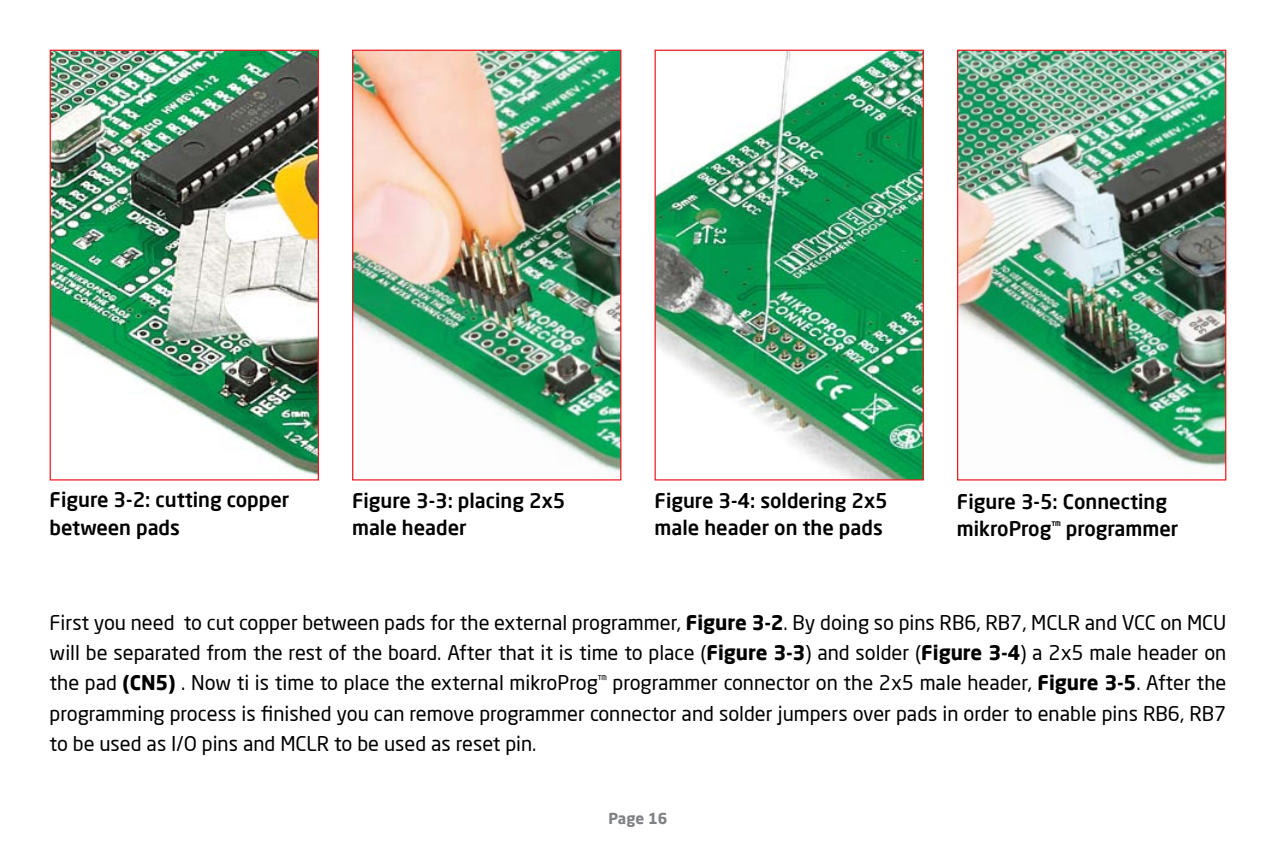
<style>
.page{position:relative;width:1276px;height:851px;background:#fff}
.page>*{position:absolute;margin:0;border:0;box-sizing:border-box;transform-origin:0 0}
.t1{font:20px/30px "Neo Sans Pro";color:#000;text-align:justify}
.t2{font:500 20px/27.5px "Neo Sans Pro";color:#000}
.t3{font:700 15px "Neo Sans Pro";color:#808285}
.s1{font-weight:700}
</style>
<div class="page">
<img style="left:52px;top:52px;width:265px;height:424px">
<div style="left:50px;top:50px;width:269px;height:430px;border:1px solid #ed1c24"></div>
<img style="left:354px;top:52px;width:265px;height:420px">
<div style="left:352px;top:50px;width:269px;height:430px;border:1px solid #ed1c24"></div>
<img style="left:656px;top:52px;width:266px;height:426px">
<div style="left:654px;top:50px;width:270px;height:430px;border:1px solid #ed1c24"></div>
<img style="left:959px;top:52px;width:265px;height:414px">
<div style="left:957px;top:50px;width:269px;height:430px;border:1px solid #ed1c24"></div>
<p class="t2" style="left:50px;top:486px;width:241px">Figure 3-2: cutting copper between pads</p>
<p class="t2" style="left:352px;top:486px;width:215px">Figure 3-3: placing 2x5 male header</p>
<p class="t2" style="left:654px;top:486px;width:235px">Figure 3-4: soldering 2x5 male header on the pads</p>
<p class="t2" style="left:957px;top:487px;width:223px">Figure 3-5: Connecting mikroProg<sup>™</sup> programmer</p>
<p class="t1" style="left:50px;top:607px;width:1178px">First you need to cut copper between pads for the external programmer, <span class="s1">Figure 3-2</span>. By doing so pins RB6, RB7, MCLR and VCC on MCU will be separated from the rest of the board. After that it is time to place (<span class="s1">Figure 3-3</span>) and solder (<span class="s1">Figure 3-4</span>) a 2x5 male header on the pad <span class="s1">(CN5)</span> . Now ti is time to place the external mikroProg<sup>™</sup> programmer connector on the 2x5 male header, <span class="s1">Figure 3-5</span>. After the programming process is finished you can remove programmer connector and solder jumpers over pads in order to enable pins RB6, RB7 to be used as I/O pins and MCLR to be used as reset pin.</p>
<p class="t3" style="left:608px;top:808px;width:60px">Page 16</p>
</div>
